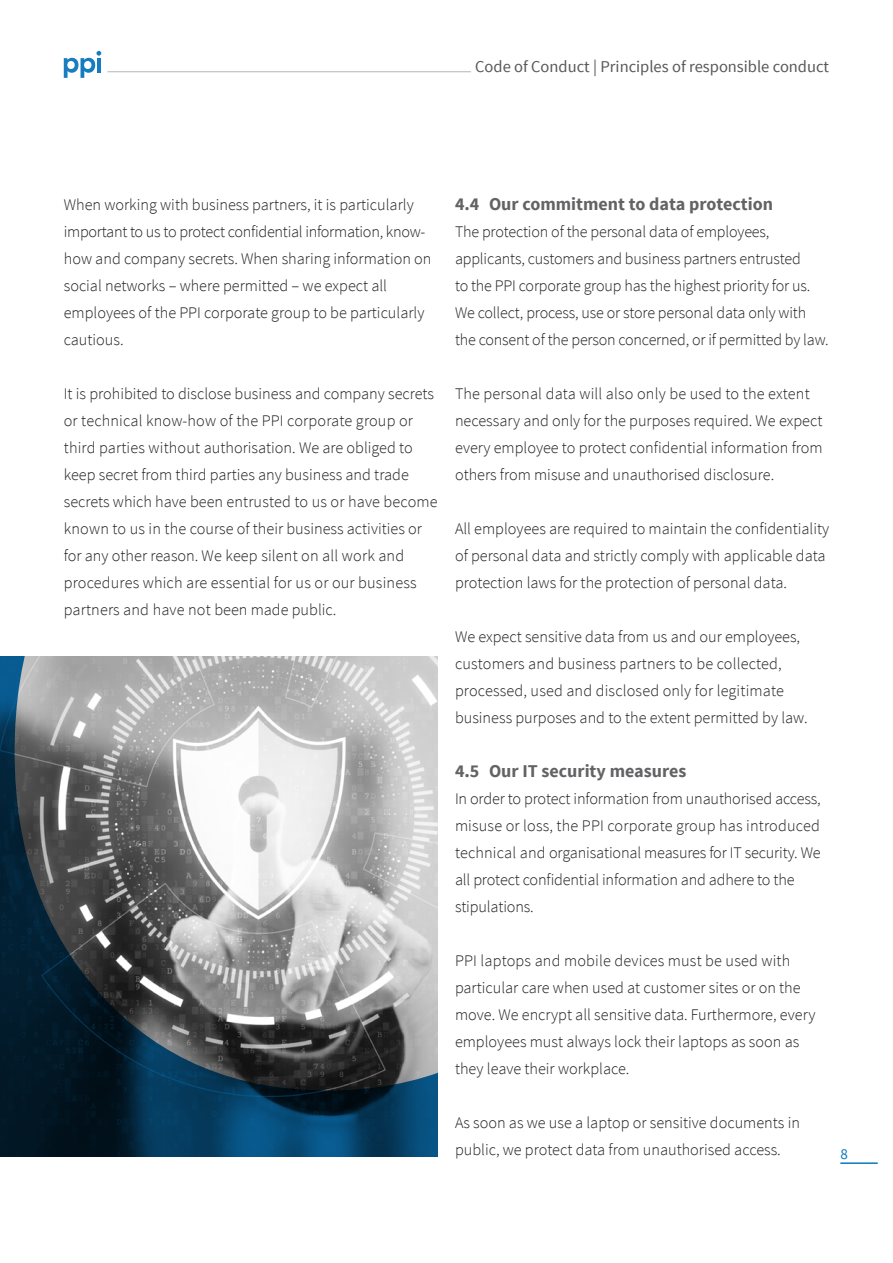
<style>
.page{position:relative;width:893px;height:1263px;background:#fff}
.page>*{position:absolute;margin:0;border:0;box-sizing:border-box;transform-origin:0 0}
.t1{font:700 18px "Source Sans Pro";color:#636366}
.t2{font:16.5px "Source Sans Pro";color:#57585a}
.t3{font:300 16.2px/27px "Source Sans Pro";color:#231f20}
.t4{font:15px "Source Sans Pro";color:#0b78be}
</style>
<div class="page">
<hr style="left:107px;top:71px;width:364px;height:1px;background:#bcbdc0">
<svg style="left:64px;top:51px;width:37px;height:27px"></svg>
<hr style="left:840px;top:1162px;width:38px;height:2px;background:#0b78be">
<img style="left:0;top:657px;width:438px;height:500px">
<p class="t2" style="left:475px;top:57px;width:355px">Code of Conduct | Principles of responsible conduct</p>
<p class="t3" style="left:64px;top:191px;width:369px">When working with business partners, it is particularly important to us to protect confidential information, know&shy;how and company secrets. When sharing information on social networks – where permitted – we expect all employees of the PPI corporate group to be particularly cautious.</p>
<p class="t3" style="left:64px;top:380px;width:375px">It is prohibited to disclose business and company secrets or technical know-how of the PPI corporate group or third parties without authorisation. We are obliged to keep secret from third parties any business and trade secrets which have been entrusted to us or have become known to us in the course of their business activities or for any other reason. We keep silent on all work and procedures which are essential for us or our business partners and have not been made public.</p>
<p class="t1" style="left:455px;top:192px;width:320px">4.4 Our commitment to data protection</p>
<p class="t3" style="left:455px;top:218px;width:375px">The protection of the personal data of employees, applicants, customers and business partners entrusted<br>to the PPI corporate group has the highest priority for us.<br>We collect, process, use or store personal data only with the consent of the person concerned, or if permitted by law.</p>
<p class="t3" style="left:455px;top:380px;width:369px">The personal data will also only be used to the extent necessary and only for the purposes required. We expect every employee to protect confidential information from others from misuse and unauthorised disclosure.</p>
<p class="t3" style="left:455px;top:515px;width:376px">All employees are required to maintain the confidentiality of personal data and strictly comply with applicable data protection laws for the protection of personal data.</p>
<p class="t3" style="left:455px;top:623px;width:354px">We expect sensitive data from us and our employees, customers and business partners to be collected, processed, used and disclosed only for legitimate business purposes and to the extent permitted by law.</p>
<p class="t1" style="left:455px;top:759px;width:233px">4.5 Our IT security measures</p>
<p class="t3" style="left:455px;top:785px;width:367px">In order to protect information from unauthorised access, misuse or loss, the PPI corporate group has introduced technical and organisational measures for IT security. We all protect confidential information and adhere to the stipulations.</p>
<p class="t3" style="left:455px;top:947px;width:362px">PPI laptops and mobile devices must be used with particular care when used at customer sites or on the move. We encrypt all sensitive data. Furthermore, every employees must always lock their laptops as soon as they leave their workplace.</p>
<p class="t3" style="left:455px;top:1109px;width:346px">As soon as we use a laptop or sensitive documents in public, we protect data from unauthorised access.</p>
<p class="t4" style="left:840px;top:1144px;width:9px">8</p>
</div>
